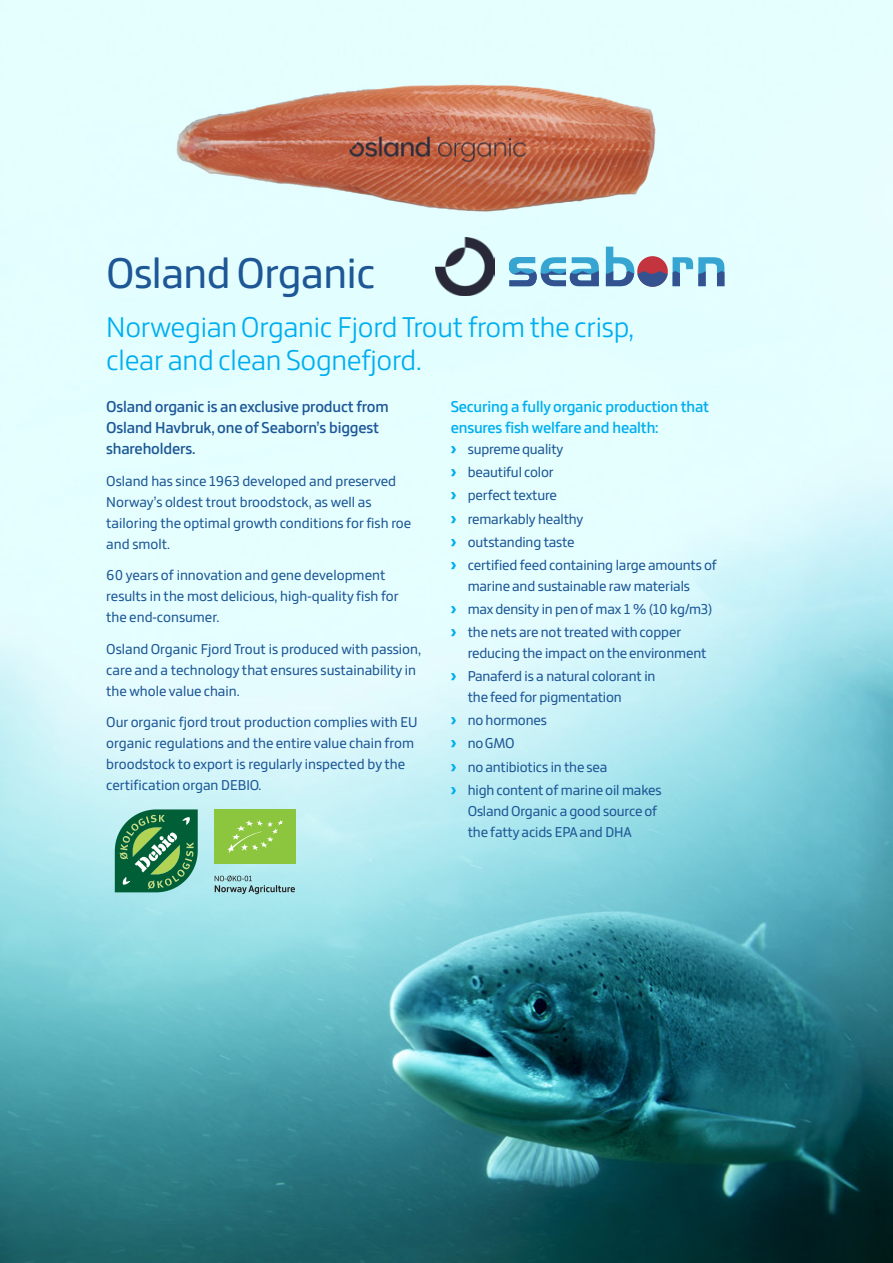
<style>
.page{position:relative;width:893px;height:1263px;background:#fff}
.page>*{position:absolute;margin:0;border:0;box-sizing:border-box;transform-origin:0 0}
.t1{font:45px "Bronkoh";letter-spacing:-.01em;color:#1d5796}
.t2{font:300 30px/33px "Bronkoh";letter-spacing:-.01em;color:#00aeef}
.t3{font:600 16.5px/21px "Bronkoh";letter-spacing:-.01em;color:#1d5796}
.t4{font:600 16.5px/21px "Bronkoh";letter-spacing:-.01em;color:#00aeef}
.t5{font:15px/23.1px "Bronkoh";letter-spacing:-.01em;color:#1d5796}
.s1{font-weight:800;font-size:18px;color:#00aeef}
</style>
<div class="page">
<img style="left:0;top:0;width:893px;height:1263px">
<svg style="left:215px;top:875px;width:80px;height:19px;background:#94c3c8"></svg>
<div style="left:214px;top:809px;width:81px;height:55px;background:#8bc63e"></div>
<svg style="left:227px;top:820px;width:56px;height:33px"></svg>
<svg style="left:115px;top:809px;width:83px;height:83px;background:#3f8a5f"></svg>
<img style="left:436px;top:237px;width:58px;height:59px">
<svg style="left:509px;top:247px;width:215px;height:40px;background:#9cc1d6"></svg>
<img style="left:151px;top:0;width:530px;height:237px">
<h1 class="t1" style="left:106px;top:249px;width:270px">Osland Organic</h1>
<h2 class="t2" style="left:106px;top:312px;width:529px">Norwegian Organic Fjord Trout from the crisp, clear and clean Sognefjord.</h2>
<p class="t3" style="left:106px;top:397px;width:284px">Osland organic is an exclusive product from<br>Osland Havbruk, one of Seaborn’s biggest shareholders.</p>
<p class="t5" style="left:106px;top:471px;width:307px;line-height:21px">Osland has since 1963 developed and preserved Norway’s oldest trout broodstock, as well as tailoring the optimal growth conditions for fish roe and smolt.</p>
<p class="t5" style="left:106px;top:565px;width:294px;line-height:21px">60 years of innovation and gene development results in the most delicious, high-quality fish for the end-consumer.</p>
<p class="t5" style="left:106px;top:639px;width:316px;line-height:21px">Osland Organic Fjord Trout is produced with passion, care and a technology that ensures sustainability in the whole value chain.</p>
<p class="t5" style="left:106px;top:712px;width:313px;line-height:21px">Our organic fjord trout production complies with EU organic regulations and the entire value chain from broodstock to export is regularly inspected by the certification organ DEBIO.</p>
<p class="t4" style="left:451px;top:397px;width:260px">Securing a fully organic production that ensures fish welfare and health:</p>
<p class="t5" style="left:451px;top:438px;width:267px"><span class="s1">›</span> supreme quality<br><span class="s1">›</span> beautiful color<br><span class="s1">›</span> perfect texture<br><span class="s1">›</span> remarkably healthy<br><span class="s1">›</span> outstanding taste<br><span class="s1">›</span> certified feed containing large amounts of</p>
<p class="t5" style="left:451px;top:575px;width:263px;text-indent:17px">marine and sustainable raw materials<br><span class="s1">›</span> max density in pen of max 1 % (10 kg/m3) <span class="s1">›</span> the nets are not treated with copper</p>
<p class="t5" style="left:451px;top:642px;width:257px;text-indent:17px">reducing the impact on the environment <span class="s1">›</span> Panaferd is a natural colorant in</p>
<p class="t5" style="left:451px;top:686px;width:212px;text-indent:17px">the feed for pigmentation<br><span class="s1">›</span> no hormones<br><span class="s1">›</span> no GMO<br><span class="s1">›</span> no antibiotics in the sea<br><span class="s1">›</span> high content of marine oil makes</p>
<p class="t5" style="left:468px;top:801px;width:191px;line-height:21px">Osland Organic a good source of the fatty acids EPA and DHA</p>
</div>
